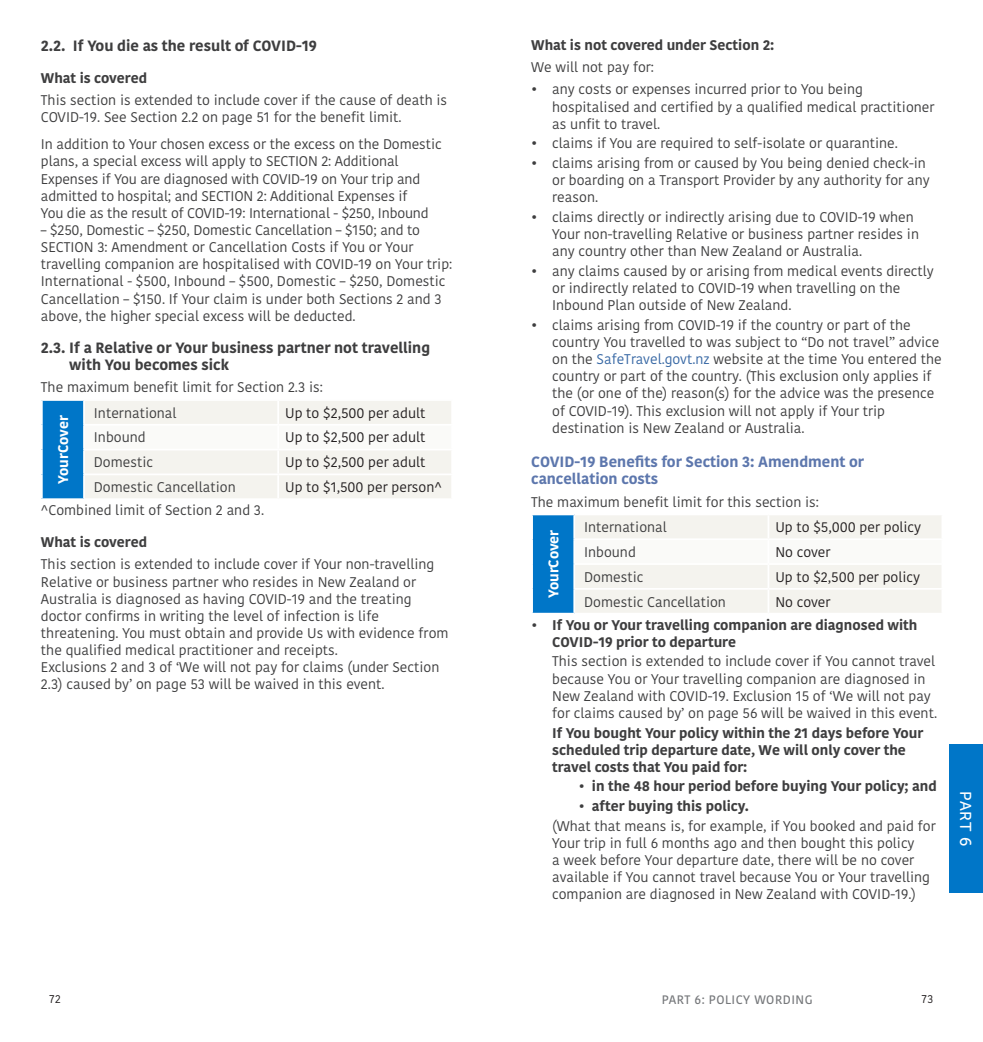
<style>
.page{position:relative;width:983px;height:1042px;background:#fff}
.page>*{position:absolute;margin:0;border:0;box-sizing:border-box;transform-origin:0 0}
.t1{font:15.75px "Museo Sans Rounded 500";color:#fff}
.BODY_TEXT{font:700 14.88px/17.2px "Kohinoor";color:#3e3e3f}
.H3_BLUE{font:700 14.88px/17.2px "Kohinoor";color:#5d77ad}
.BULLET_POINTS__1{font:14px/17.2px "Kohinoor";color:#3e3e3f}
.BODY_TEXT-2{font:14px/17.2px "Kohinoor";color:#3e3e3f}
.BODY_BOLD_90{font:14px/17.2px "Kohinoor";letter-spacing:-.005em;color:#3e3e3f}
.BULLET_POINT__1__BOL{font:700 14px/17.2px "Kohinoor";color:#3e3e3f}
.t2{font:14px "Kohinoor";color:#231f20}
.BULLET_POINTS__3{font:700 14px "Kohinoor";color:#3e3e3f}
.BODY_BOLD_90-2{font:700 14px "Kohinoor";color:#3e3e3f}
.BODY_BOLD_90-3{font:700 14px "Kohinoor";color:#fff}
.t3{font:600 12.25px "Kohinoor";letter-spacing:.04em;color:#76787b}
.t4{font:11.38px "Kohinoor";color:#231f20}
.s1{color:#3667a4}
</style>
<div class="page">
<div style="left:948px;top:744px;width:34px;height:149px;background:#0076c8"></div>
<div style="left:42px;top:400px;width:42px;height:99px;background:#0076c8"></div>
<svg style="left:85px;top:401px;width:366px;height:97px"></svg>
<hr style="left:41px;top:498px;width:43px;height:2px;background:#fff">
<hr style="left:41px;top:399px;width:43px;height:2px;background:#fff">
<hr style="left:41px;top:401px;width:2px;height:24px;background:#fff">
<hr style="left:83px;top:401px;width:2px;height:23px;background:#fff">
<hr style="left:277px;top:401px;width:2px;height:23px;background:#fff">
<hr style="left:41px;top:425px;width:2px;height:24px;background:#fff">
<hr style="left:83px;top:424px;width:195px;height:2px;background:#fff">
<hr style="left:83px;top:426px;width:2px;height:23px;background:#fff">
<hr style="left:278px;top:424px;width:175px;height:2px;background:#fff">
<hr style="left:277px;top:426px;width:2px;height:23px;background:#fff">
<hr style="left:41px;top:449px;width:2px;height:25px;background:#fff">
<hr style="left:83px;top:449px;width:195px;height:1px;background:#fff">
<hr style="left:83px;top:450px;width:2px;height:23px;background:#fff">
<hr style="left:278px;top:449px;width:175px;height:1px;background:#fff">
<hr style="left:277px;top:450px;width:2px;height:23px;background:#fff">
<hr style="left:41px;top:474px;width:2px;height:24px;background:#fff">
<hr style="left:83px;top:473px;width:195px;height:2px;background:#fff">
<hr style="left:83px;top:475px;width:2px;height:23px;background:#fff">
<hr style="left:278px;top:473px;width:175px;height:2px;background:#fff">
<hr style="left:277px;top:475px;width:2px;height:23px;background:#fff">
<div style="left:532px;top:514px;width:42px;height:100px;background:#0076c8"></div>
<svg style="left:575px;top:515px;width:366px;height:98px"></svg>
<hr style="left:531px;top:613px;width:43px;height:1px;background:#fff">
<hr style="left:531px;top:513px;width:43px;height:2px;background:#fff">
<hr style="left:531px;top:515px;width:2px;height:24px;background:#fff">
<hr style="left:573px;top:515px;width:2px;height:23px;background:#fff">
<hr style="left:767px;top:515px;width:2px;height:23px;background:#fff">
<hr style="left:531px;top:539px;width:2px;height:25px;background:#fff">
<hr style="left:573px;top:538px;width:195px;height:2px;background:#fff">
<hr style="left:573px;top:540px;width:2px;height:23px;background:#fff">
<hr style="left:768px;top:538px;width:175px;height:2px;background:#fff">
<hr style="left:767px;top:540px;width:2px;height:23px;background:#fff">
<hr style="left:531px;top:564px;width:2px;height:25px;background:#fff">
<hr style="left:573px;top:563px;width:195px;height:2px;background:#fff">
<hr style="left:573px;top:565px;width:2px;height:23px;background:#fff">
<hr style="left:768px;top:563px;width:175px;height:2px;background:#fff">
<hr style="left:767px;top:565px;width:2px;height:23px;background:#fff">
<hr style="left:531px;top:589px;width:2px;height:24px;background:#fff">
<hr style="left:573px;top:588px;width:195px;height:2px;background:#fff">
<hr style="left:573px;top:590px;width:2px;height:23px;background:#fff">
<hr style="left:768px;top:588px;width:175px;height:2px;background:#fff">
<hr style="left:767px;top:590px;width:2px;height:23px;background:#fff">
<p class="BODY_TEXT" style="left:41px;top:37px;width:277px">2.2. If You die as the result of COVID-19</p>
<p class="BODY_BOLD_90-2" style="left:41px;top:69px;width:108px">What is covered</p>
<p class="BODY_TEXT-2" style="left:41px;top:92px;width:408px">This section is extended to include cover if the cause of death is<br>COVID-19. See Section 2.2 on page 51 for the benefit limit.</p>
<p class="BODY_BOLD_90" style="left:41px;top:136px;width:402px">In addition to Your chosen excess or the excess on the Domestic plans, a special excess will apply to SECTION 2: Additional Expenses if You are diagnosed with COVID-19 on Your trip and admitted to hospital; and SECTION 2: Additional Expenses if<br>You die as the result of COVID-19: International - $250, Inbound</p>
<p class="BODY_BOLD_90" style="left:41px;top:222px;width:413px">– $250, Domestic – $250, Domestic Cancellation – $150; and to SECTION 3: Amendment or Cancellation Costs if You or Your travelling companion are hospitalised with COVID-19 on Your trip:<br>International - $500, Inbound – $500, Domestic – $250, Domestic Cancellation – $150. If Your claim is under both Sections 2 and 3 above, the higher special excess will be deducted.</p>
<h3 class="BODY_TEXT" style="left:69px;top:339px;width:362px;text-indent:-28px">2.3. If a Relative or Your business partner not travelling with You becomes sick</h3>
<p class="BODY_TEXT-2" style="left:41px;top:379px;width:283px">The maximum benefit limit for Section 2.3 is:</p>
<p class="BODY_BOLD_90-3" style="left:54px;top:484px;width:70px;rotate:-90deg">YourCover</p>
<p class="BODY_TEXT-2" style="left:94px;top:404px;width:84px">International</p>
<p class="t2" style="left:285px;top:404px;width:142px">Up to $2,500 per adult</p>
<p class="BODY_TEXT-2" style="left:94px;top:429px;width:53px">Inbound</p>
<p class="t2" style="left:285px;top:429px;width:142px">Up to $2,500 per adult</p>
<p class="BODY_TEXT-2" style="left:94px;top:454px;width:61px">Domestic</p>
<p class="t2" style="left:285px;top:453px;width:142px">Up to $2,500 per adult</p>
<p class="BODY_TEXT-2" style="left:94px;top:479px;width:143px">Domestic Cancellation</p>
<p class="t2" style="left:285px;top:478px;width:158px">Up to $1,500 per person^</p>
<p class="BODY_BOLD_90" style="left:41px;top:502px;width:225px">^Combined limit of Section 2 and 3.</p>
<p class="BODY_BOLD_90-2" style="left:41px;top:533px;width:108px">What is covered</p>
<p class="BODY_TEXT-2" style="left:41px;top:556px;width:409px">This section is extended to include cover if Your non‑travelling Relative or business partner who resides in New Zealand or Australia is diagnosed as having COVID-19 and the treating doctor confirms in writing the level of infection is life threatening. You must obtain and provide Us with evidence from the qualified medical practitioner and receipts.<br>Exclusions 2 and 3 of ‘We will not pay for claims (under Section 2.3) caused by’ on page 53 will be waived in this event.</p>
<p class="BODY_BOLD_90-2" style="left:531px;top:36px;width:244px">What is not covered under Section 2:</p>
<p class="BODY_TEXT-2" style="left:531px;top:59px;width:124px">We will not pay for:</p>
<p class="BULLET_POINTS__1" style="left:552px;top:81px;width:384px;text-indent:-21px">• any costs or expenses incurred prior to You being hospitalised and certified by a qualified medical practitioner as unfit to travel.</p>
<p class="BULLET_POINTS__1" style="left:531px;top:135px;width:368px">• claims if You are required to self-isolate or quarantine.</p>
<p class="BULLET_POINTS__1" style="left:552px;top:155px;width:379px;text-indent:-21px">• claims arising from or caused by You being denied check-in or boarding on a Transport Provider by any authority for any reason.</p>
<p class="BULLET_POINTS__1" style="left:552px;top:209px;width:368px;text-indent:-21px">• claims directly or indirectly arising due to COVID-19 when<br>Your non-travelling Relative or business partner resides in any country other than New Zealand or Australia.</p>
<p class="BULLET_POINTS__1" style="left:552px;top:263px;width:383px;text-indent:-21px">• any claims caused by or arising from medical events directly or indirectly related to COVID-19 when travelling on the<br>Inbound Plan outside of New Zealand.</p>
<p class="BULLET_POINTS__1" style="left:552px;top:317px;width:391px;text-indent:-21px">• claims arising from COVID-19 if the country or part of the country You travelled to was subject to “Do not travel” advice on the <span class="s1">SafeTravel.govt.nz</span> website at the time You entered the country or part of the country. (This exclusion only applies if the (or one of the) reason(s) for the advice was the presence of COVID-19). This exclusion will not apply if Your trip destination is New Zealand or Australia.</p>
<p class="H3_BLUE" style="left:531px;top:454px;width:334px">COVID-19 Benefits for Section 3: Amendment or cancellation costs</p>
<p class="BODY_TEXT-2" style="left:531px;top:493px;width:289px">The maximum benefit limit for this section is:</p>
<p class="BODY_BOLD_90-3" style="left:544px;top:598px;width:70px;rotate:-90deg">YourCover</p>
<p class="BODY_TEXT-2" style="left:584px;top:519px;width:84px">International</p>
<p class="t2" style="left:775px;top:518px;width:147px">Up to $5,000 per policy</p>
<p class="BODY_TEXT-2" style="left:584px;top:544px;width:53px">Inbound</p>
<p class="t2" style="left:775px;top:543px;width:57px">No cover</p>
<p class="BODY_TEXT-2" style="left:584px;top:568px;width:61px">Domestic</p>
<p class="t2" style="left:775px;top:568px;width:146px">Up to $2,500 per policy</p>
<p class="BODY_TEXT-2" style="left:584px;top:593px;width:143px">Domestic Cancellation</p>
<p class="t2" style="left:775px;top:593px;width:57px">No cover</p>
<p class="BULLET_POINT__1__BOL" style="left:552px;top:616px;width:366px;text-indent:-21px">• If You or Your travelling companion are diagnosed with<br>COVID-19 prior to departure</p>
<p class="BULLET_POINTS__1" style="left:552px;top:653px;width:386px">This section is extended to include cover if You cannot travel because You or Your travelling companion are diagnosed in New Zealand with COVID-19. Exclusion 15 of ‘We will not pay for claims caused by’ on page 56 will be waived in this event.</p>
<p class="BULLET_POINT__1__BOL" style="left:552px;top:724px;width:372px">If You bought Your policy within the 21 days before Your scheduled trip departure date, We will only cover the travel costs that You paid for:</p>
<p class="BULLET_POINTS__3" style="left:578px;top:777px;width:360px">• in the 48 hour period before buying Your policy; and</p>
<p class="BULLET_POINTS__3" style="left:578px;top:797px;width:172px">• after buying this policy.</p>
<p class="BULLET_POINTS__1" style="left:552px;top:817px;width:385px">(What that means is, for example, if You booked and paid for Your trip in full 6 months ago and then bought this policy<br>a week before Your departure date, there will be no cover available if You cannot travel because You or Your travelling companion are diagnosed in New Zealand with COVID-19.)</p>
<p class="t1" style="left:973px;top:791px;width:57px;rotate:90deg">PART 6</p>
<p class="t4" style="left:50px;top:991px;width:13px">72</p>
<p class="t3" style="left:661px;top:991px;width:152px">PART 6: POLICY WORDING</p>
<p class="t4" style="left:921px;top:991px;width:13px">73</p>
</div>
